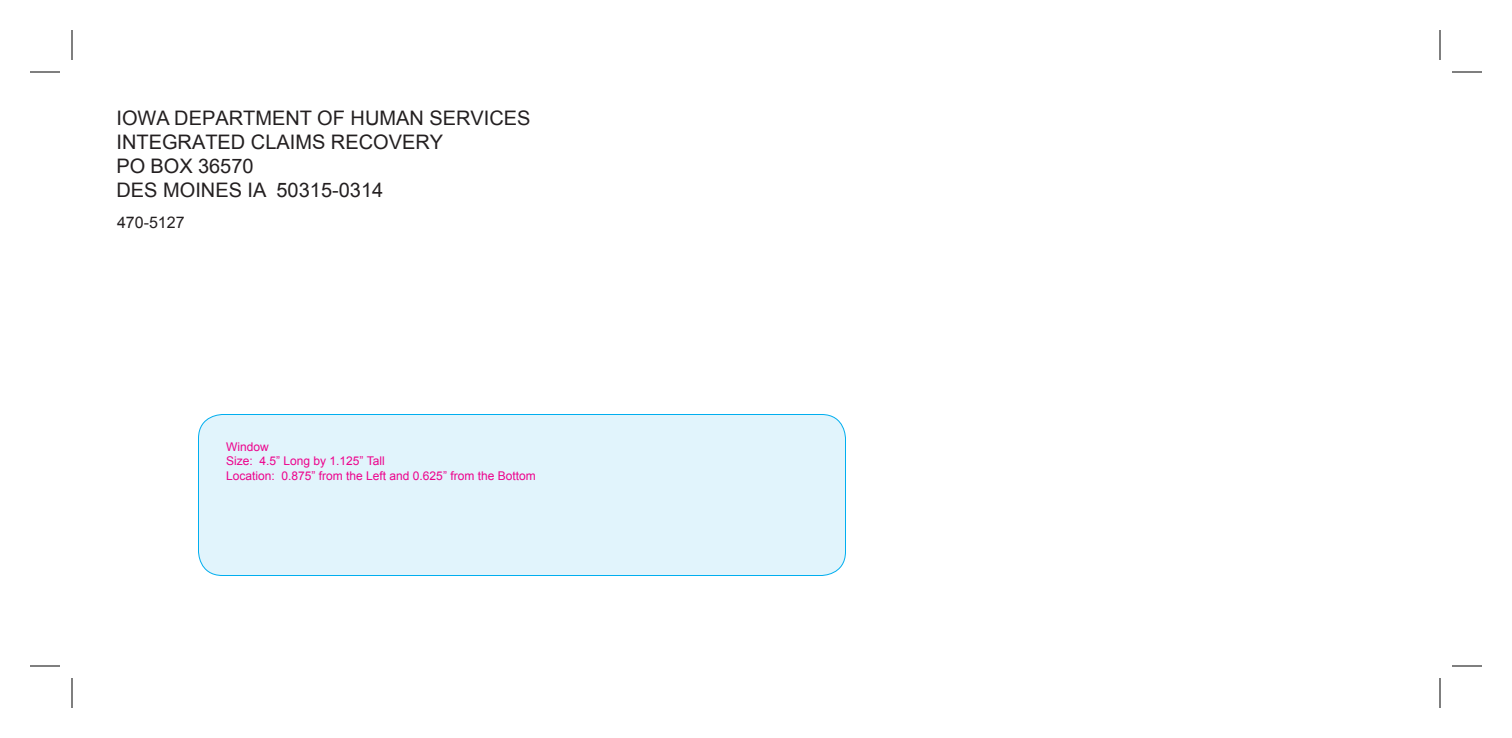
<style>
.page{position:relative;width:1512px;height:738px;background:#fff}
.page>*{position:absolute;margin:0;border:0;box-sizing:border-box;transform-origin:0 0}
.t1{font:20px/24px "Arial";color:#231f20}
.t2{font:16px "Arial";color:#231f20}
.t3{font:12px/14.4px "Arial";color:#ed028c}
</style>
<div class="page">
<div style="left:198px;top:414px;width:648px;height:162px;background:#e1f4fc;border-radius:24px"></div>
<div style="left:198px;top:414px;width:648px;height:162px;border:1px solid #00aeef;border-radius:24px"></div>
<hr style="left:30px;top:72px;width:30px;height:1px;background:#000">
<hr style="left:1452px;top:72px;width:30px;height:1px;background:#000">
<hr style="left:30px;top:666px;width:30px;height:1px;background:#000">
<hr style="left:1452px;top:666px;width:30px;height:1px;background:#000">
<hr style="left:72px;top:30px;width:1px;height:30px;background:#000">
<hr style="left:72px;top:678px;width:1px;height:30px;background:#000">
<hr style="left:1440px;top:30px;width:1px;height:30px;background:#000">
<hr style="left:1440px;top:678px;width:1px;height:30px;background:#000">
<p class="t1" style="left:117px;top:107px;width:416px">IOWA DEPARTMENT OF HUMAN SERVICES<br>INTEGRATED CLAIMS RECOVERY<br>PO BOX 36570<br>DES MOINES IA 50315-0314</p>
<p class="t2" style="left:117px;top:212px;width:69px">470-5127</p>
<p class="t3" style="left:226px;top:439px;width:311px">Window<br>Size: 4.5” Long by 1.125” Tall<br>Location: 0.875” from the Left and 0.625” from the Bottom</p>
</div>
